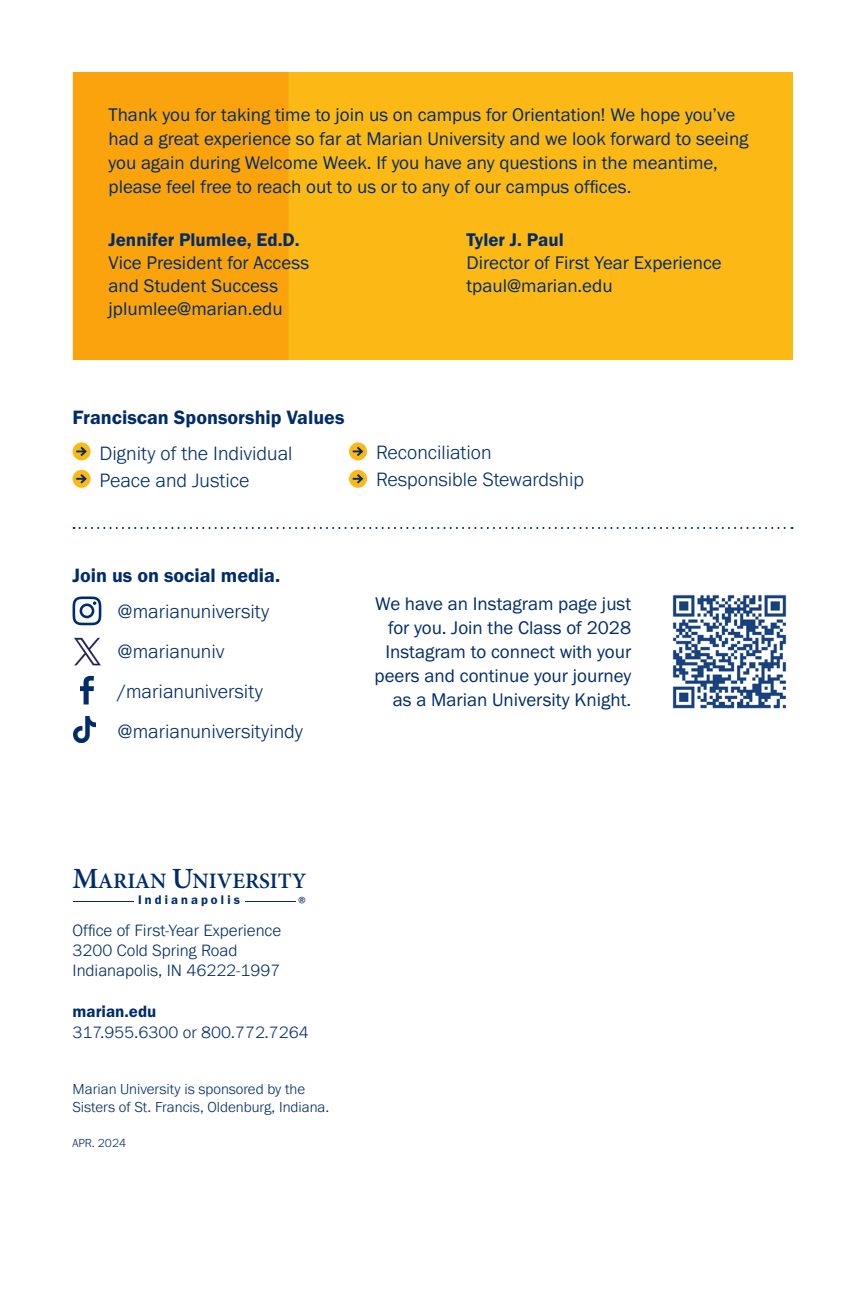
<style>
.page{position:relative;width:864px;height:1296px;background:#fff}
.page>*{position:absolute;margin:0;border:0;box-sizing:border-box;transform-origin:0 0}
.t1{font:600 22px "Minion Pro";color:#002c6b}
.t2{font:300 20px "Franklin Gothic URW";color:#002c6b}
.t3{font:20px "Franklin Gothic URW Dem";color:#002c6b}
.t4{font:19px/24px "Franklin Gothic URW Boo";color:#002c6b}
.t5{font:19px "Franklin Gothic URW Dem";color:#002c6b}
.t6{font:300 17px "Franklin Gothic URW";color:#002c6b}
.t7{font:17px "Franklin Gothic URW Dem";color:#002c6b}
.t8{font:16.2px "ITC Franklin Gothic Std";color:#002c6b}
.t9{font:300 15px "Franklin Gothic URW";color:#002c6b}
.t10{font:600 12.6px "ITC Franklin Gothic Std";letter-spacing:.25em;color:#002c6b}
.t11{font:300 12px "Franklin Gothic URW";color:#002c6b}
.s1{font-size:29.4px}
</style>
<div class="page">
<div style="left:73px;top:72px;width:720px;height:288px;background:#fcb814"></div>
<div style="left:73px;top:72px;width:216px;height:288px;background:#faa30c"></div>
<hr style="left:73px;top:901px;width:60px;height:1px;background:#002c6b">
<hr style="left:246px;top:901px;width:50px;height:1px;background:#002c6b">
<svg style="left:80px;top:676px;width:14px;height:28px"></svg>
<svg style="left:73px;top:596px;width:28px;height:29px"></svg>
<svg style="left:73px;top:442px;width:18px;height:18px"></svg>
<svg style="left:76px;top:447px;width:11px;height:9px"></svg>
<div style="left:73px;top:470px;width:18px;height:18px;background:#fcb814;border-radius:50%"></div>
<svg style="left:76px;top:474px;width:11px;height:10px"></svg>
<div style="left:349px;top:442px;width:18px;height:18px;background:#fcb814;border-radius:50%"></div>
<svg style="left:353px;top:447px;width:10px;height:9px"></svg>
<div style="left:349px;top:470px;width:18px;height:18px;background:#fcb814;border-radius:50%"></div>
<svg style="left:353px;top:474px;width:10px;height:10px"></svg>
<svg style="left:74px;top:527px;width:719px;height:2px"></svg>
<img style="left:672px;top:594px;width:115px;height:115px">
<img style="left:74px;top:637px;width:27px;height:29px">
<img style="left:73px;top:717px;width:23px;height:25px">
<p class="t4" style="left:109px;top:102px;width:641px">Thank you for taking time to join us on campus for Orientation! We hope you’ve had a great experience so far at Marian University and we look forward to seeing you again during Welcome Week. If you have any questions in the meantime, please feel free to reach out to us or to any of our campus offices.</p>
<p class="t5" style="left:467px;top:228px;width:99px">Tyler J. Paul</p>
<p class="t4" style="left:467px;top:250px;width:257px">Director of First Year Experience</p>
<p class="t4" style="left:467px;top:273px;width:148px">tpaul@marian.edu</p>
<p class="t5" style="left:109px;top:228px;width:193px">Jennifer Plumlee, Ed.D.</p>
<p class="t4" style="left:109px;top:250px;width:202px">Vice President for Access</p>
<p class="t4" style="left:109px;top:273px;width:171px">and Student Success</p>
<p class="t4" style="left:109px;top:296px;width:176px">jplumlee@marian.edu</p>
<p class="t3" style="left:73px;top:405px;width:273px">Franciscan Sponsorship Values</p>
<p class="t2" style="left:100px;top:441px;width:194px">Dignity of the Individual</p>
<p class="t2" style="left:100px;top:468px;width:152px">Peace and Justice</p>
<p class="t3" style="left:73px;top:563px;width:209px">Join us on social media.</p>
<p class="t2" style="left:118px;top:598px;width:153px">@marianuniversity</p>
<p class="t2" style="left:118px;top:638px;width:108px">@marianuniv</p>
<p class="t2" style="left:118px;top:678px;width:147px">/marianuniversity</p>
<p class="t2" style="left:118px;top:718px;width:187px">@marianuniversityindy</p>
<p class="t2" style="left:376px;top:440px;width:117px">Reconciliation</p>
<p class="t2" style="left:376px;top:467px;width:210px">Responsible Stewardship</p>
<p class="t4" style="left:375px;top:591px;width:258px;text-align:right">We have an Instagram page just for you. Join the Class of 2028<br>Instagram to connect with your peers and continue your journey as a Marian University Knight.</p>
<p class="t1" style="left:73px;top:866px;width:236px"><span class="s1">M</span>ARIAN <span class="s1">U</span>NIVERSITY</p>
<p class="t10" style="left:138px;top:892px;width:104px">Indianapolis</p>
<p class="t8" style="left:298px;top:894px;width:14px">®</p>
<p class="t6" style="left:73px;top:919px;width:210px">Office of First-Year Experience</p>
<p class="t6" style="left:73px;top:940px;width:166px">3200 Cold Spring Road</p>
<p class="t6" style="left:73px;top:960px;width:209px">Indianapolis, IN 46222-1997</p>
<p class="t7" style="left:73px;top:1001px;width:85px">marian.edu</p>
<p class="t6" style="left:73px;top:1021px;width:238px">317.955.6300 or 800.772.7264</p>
<p class="t9" style="left:73px;top:1080px;width:234px">Marian University is sponsored by the</p>
<p class="t9" style="left:73px;top:1098px;width:258px">Sisters of St. Francis, Oldenburg, Indiana.</p>
<p class="t11" style="left:73px;top:1135px;width:55px">APR. 2024</p>
</div>
